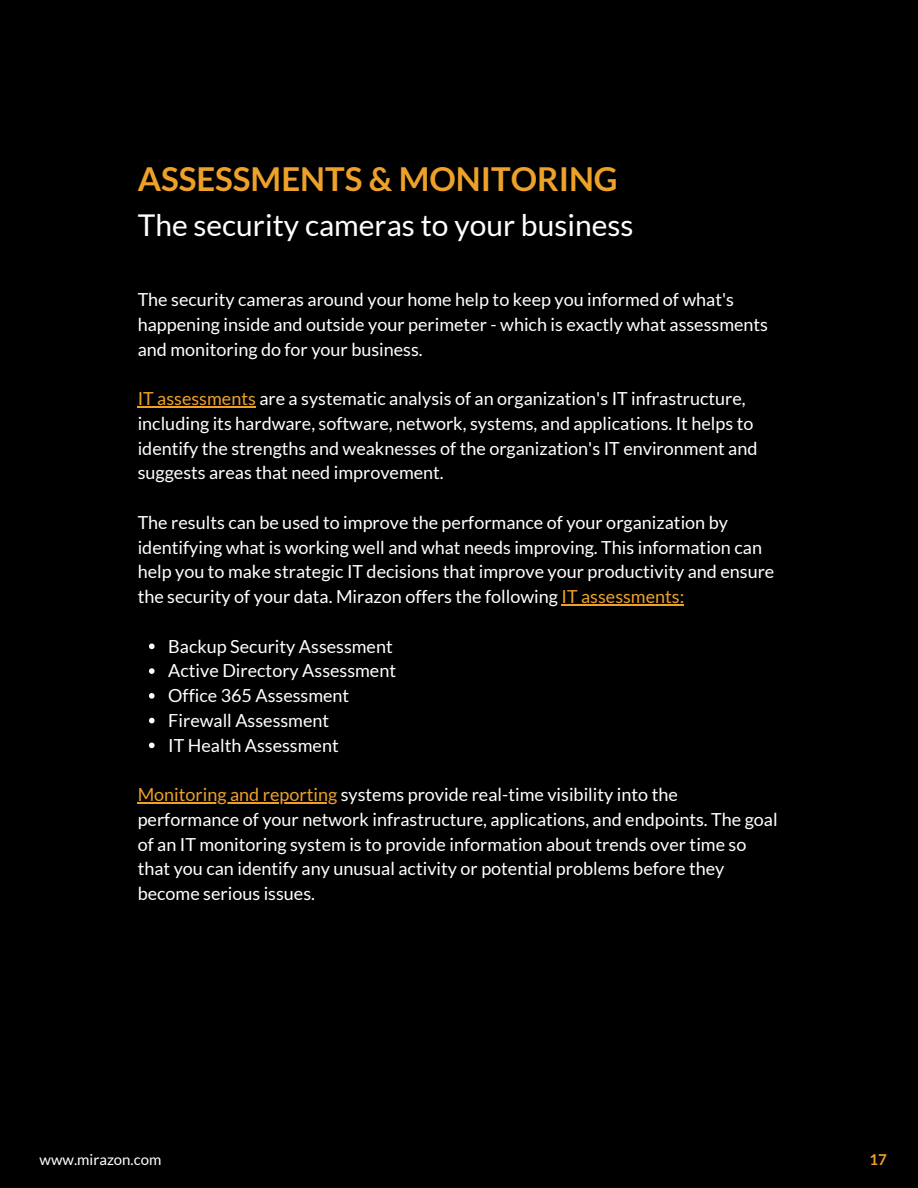
<style>
.page{position:relative;width:918px;height:1188px;background:#000}
.page>*{position:absolute;margin:0;border:0;box-sizing:border-box;transform-origin:0 0}
.t1{font:700 33px "Lato";color:#eea129}
.t2{font:30px "Lato";color:#fff}
.t3{font:18px/24.8px "Lato";color:#fff}
.t4{font:15px "Lato";color:#fff}
.t5{font:700 15px "Lato";color:#eea129}
.s1{color:#eea129}
</style>
<div class="page">
<hr style="left:138px;top:406px;width:118px;height:1px;background:#eea129">
<hr style="left:562px;top:604px;width:122px;height:1px;background:#eea129">
<svg style="left:149px;top:644px;width:6px;height:5px"></svg>
<svg style="left:149px;top:668px;width:6px;height:6px"></svg>
<svg style="left:149px;top:693px;width:6px;height:6px"></svg>
<svg style="left:149px;top:718px;width:6px;height:5px"></svg>
<svg style="left:149px;top:743px;width:6px;height:5px"></svg>
<hr style="left:138px;top:802px;width:199px;height:1px;background:#eea129">
<p class="t1" style="left:138px;top:158px;width:482px">ASSESSMENTS &amp; MONITORING</p>
<h3 class="t2" style="left:138px;top:207px;width:497px">The security cameras to your business</h3>
<h1 class="t3" style="left:138px;top:287px;width:632px">The security cameras around your home help to keep you informed of what's happening inside and outside your perimeter - which is exactly what assessments and monitoring do for your business.</h1>
<h2 class="t3" style="left:138px;top:386px;width:621px"><span class="s1">IT assessments</span> are a systematic analysis of an organization's IT infrastructure, including its hardware, software, network, systems, and applications. It helps to identify the strengths and weaknesses of the organization's IT environment and suggests areas that need improvement.</h2>
<h3 class="t3" style="left:138px;top:509px;width:638px">The results can be used to improve the performance of your organization by identifying what is working well and what needs improving. This information can help you to make strategic IT decisions that improve your productivity and ensure the security of your data. Mirazon offers the following <span class="s1">IT assessments:</span></h3>
<h3 class="t3" style="left:168px;top:633px;width:226px">Backup Security Assessment</h3>
<h3 class="t3" style="left:168px;top:658px;width:229px">Active Directory Assessment</h3>
<p class="t3" style="left:168px;top:683px;width:183px">Office 365 Assessment</p>
<p class="t3" style="left:168px;top:707px;width:162px">Firewall Assessment</p>
<p class="t3" style="left:168px;top:732px;width:172px">IT Health Assessment</p>
<p class="t3" style="left:138px;top:782px;width:641px"><span class="s1">Monitoring and reporting</span> systems provide real-time visibility into the performance of your network infrastructure, applications, and endpoints. The goal of an IT monitoring system is to provide information about trends over time so that you can identify any unusual activity or potential problems before they become serious issues.</p>
<p class="t4" style="left:40px;top:1150px;width:123px">www.mirazon.com</p>
<p class="t5" style="left:869px;top:1150px;width:19px">17</p>
</div>
